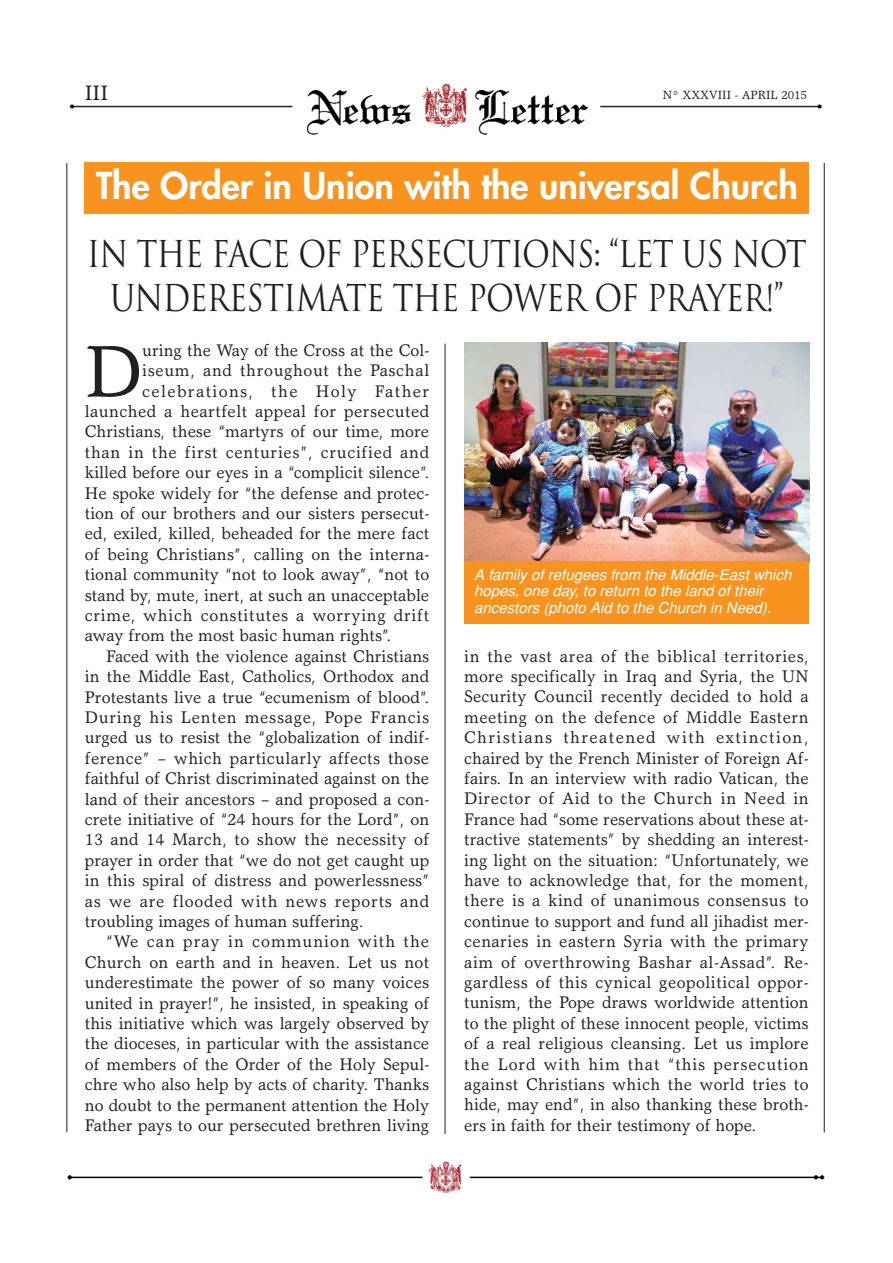
<style>
.page{position:relative;width:893px;height:1263px;background:#fff}
.page>*{position:absolute;margin:0;border:0;box-sizing:border-box;transform-origin:0 0}
.t1{font:73.65px "Garth Graphic";color:#231f20}
.t2{font:36px/43.5px "Trajan";letter-spacing:-.035em;color:#231f20;text-align:center;scale:.85 1}
.t3{font:800 36px "Futura";color:#fff}
.t4{font:21px "Garth Graphic";color:#231f20}
.t5{font:16.95px/20.4px "Garth Graphic";color:#231f20;text-align:justify}
.t6{font:16.95px "Garth Graphic";letter-spacing:.04em;color:#231f20}
.t7{font:16.95px "Garth Graphic";letter-spacing:.025em;color:#231f20}
.t8{font:16.95px "Garth Graphic";letter-spacing:.045em;color:#231f20}
.t9{font:16.95px "Garth Graphic";letter-spacing:.06em;color:#231f20}
.t10{font:16.95px "Garth Graphic";letter-spacing:.08em;color:#231f20}
.t11{font:italic 15px/16.5px "Helvetica";color:#fff}
.t12{font:12px "Garth Graphic";color:#231f20}
</style>
<div class="page">
<hr style="left:67px;top:163px;width:1px;height:969px;background:#231f20">
<hr style="left:824px;top:163px;width:1px;height:969px;background:#231f20">
<img style="left:69px;top:83px;width:753px;height:52px">
<img style="left:67px;top:1159px;width:758px;height:34px">
<img style="left:428px;top:1159px;width:35px;height:33px">
<hr style="left:445px;top:344px;width:1px;height:790px;background:#231f20">
<div style="left:85px;top:163px;width:724px;height:51px;background:#f7931e"></div>
<img style="left:465px;top:342px;width:344px;height:219px">
<div style="left:465px;top:561px;width:344px;height:62px;background:#f7931e"></div>
<p class="t4" style="left:85px;top:85px;width:25px">III</p>
<p class="t12" style="left:663px;top:91px;width:146px">N° XXXVIII - APRIL 2015</p>
<h2 class="t3" style="left:96px;top:168px;width:703px">The Order in Union with the universal Church</h2>
<h2 class="t2" style="left:87px;top:233px;width:849px">IN THE FACE OF PERSECUTIONS: “LET US NOT<br>UNDERESTIMATE THE POWER OF PRAYER!”</h2>
<h1 class="t1" style="left:85px;top:344px;width:59px">D</h1>
<p class="t5" style="left:142px;top:341px;width:289px">uring the Way of the Cross at the Col-</p>
<p class="t6" style="left:142px;top:364px;width:289px">iseum, and throughout the Paschal</p>
<p class="t10" style="left:142px;top:384px;width:289px">celebrations, the Holy Father</p>
<p class="t7" style="left:85px;top:405px;width:346px">launched a heartfelt appeal for persecuted</p>
<p class="t5" style="left:85px;top:423px;width:346px">Christians, these “martyrs of our time, more</p>
<p class="t6" style="left:85px;top:445px;width:346px">than in the first centuries”, crucified and</p>
<p class="t5" style="left:85px;top:464px;width:346px">killed before our eyes in a “complicit silence”.</p>
<p class="t5" style="left:85px;top:484px;width:346px">He spoke widely for “the defense and protec-</p>
<p class="t5" style="left:85px;top:505px;width:346px">tion of our brothers and our sisters persecut-</p>
<p class="t5" style="left:85px;top:525px;width:346px">ed, exiled, killed, beheaded for the mere fact</p>
<p class="t5" style="left:85px;top:545px;width:346px">of being Christians”, calling on the interna-</p>
<p class="t5" style="left:85px;top:566px;width:346px">tional community “not to look away”, “not to</p>
<p class="t5" style="left:85px;top:586px;width:346px">stand by, mute, inert, at such an unacceptable</p>
<p class="t6" style="left:85px;top:609px;width:346px">crime, which constitutes a worrying drift</p>
<p class="t5" style="left:85px;top:627px;width:308px">away from the most basic human rights”.</p>
<p class="t5" style="left:106px;top:647px;width:325px">Faced with the violence against Christians</p>
<p class="t5" style="left:85px;top:668px;width:346px">in the Middle East, Catholics, Orthodox and</p>
<p class="t5" style="left:85px;top:688px;width:346px">Protestants live a true “ecumenism of blood”.</p>
<p class="t8" style="left:85px;top:711px;width:346px">During his Lenten message, Pope Francis</p>
<p class="t5" style="left:85px;top:729px;width:346px">urged us to resist the “globalization of indif-</p>
<p class="t7" style="left:85px;top:751px;width:346px">ference” – which particularly affects those</p>
<p class="t5" style="left:85px;top:770px;width:346px">faithful of Christ discriminated against on the</p>
<p class="t5" style="left:85px;top:790px;width:346px">land of their ancestors – and proposed a con-</p>
<p class="t5" style="left:85px;top:811px;width:346px">crete initiative of “24 hours for the Lord”, on</p>
<p class="t5" style="left:85px;top:831px;width:346px">13 and 14 March, to show the necessity of</p>
<p class="t5" style="left:85px;top:851px;width:346px">prayer in order that “we do not get caught up</p>
<p class="t5" style="left:85px;top:872px;width:346px">in this spiral of distress and powerlessness”</p>
<p class="t8" style="left:85px;top:894px;width:346px">as we are flooded with news reports and</p>
<p class="t5" style="left:85px;top:913px;width:280px">troubling images of human suffering.</p>
<p class="t9" style="left:106px;top:935px;width:325px">“We can pray in communion with the</p>
<p class="t5" style="left:85px;top:953px;width:346px">Church on earth and in heaven. Let us not</p>
<p class="t5" style="left:85px;top:974px;width:346px">underestimate the power of so many voices</p>
<p class="t5" style="left:85px;top:994px;width:346px">united in prayer!”, he insisted, in speaking of</p>
<p class="t5" style="left:85px;top:1015px;width:346px">this initiative which was largely observed by</p>
<p class="t5" style="left:85px;top:1035px;width:346px">the dioceses, in particular with the assistance</p>
<p class="t5" style="left:85px;top:1055px;width:346px">of members of the Order of the Holy Sepul-</p>
<p class="t5" style="left:85px;top:1076px;width:346px">chre who also help by acts of charity. Thanks</p>
<p class="t5" style="left:85px;top:1096px;width:346px">no doubt to the permanent attention the Holy</p>
<p class="t5" style="left:85px;top:1117px;width:346px">Father pays to our persecuted brethren living</p>
<p class="t11" style="left:474px;top:567px;width:322px">A family of refugees from the Middle-East which hopes, one day, to return to the land of their ancestors (photo Aid to the Church in Need).</p>
<p class="t5" style="left:464px;top:647px;width:346px">in the vast area of the biblical territories, more specifically in Iraq and Syria, the UN Security Council recently decided to hold a meeting on the defence of Middle Eastern Christians threatened with extinction, chaired by the French Minister of Foreign Af&shy;fairs. In an interview with radio Vatican, the Director of Aid to the Church in Need in France had “some reservations about these at&shy;tractive statements” by shedding an interest&shy;ing light on the situation: “Unfortunately, we have to acknowledge that, for the moment, there is a kind of unanimous consensus to continue to support and fund all jihadist mer&shy;cenaries in eastern Syria with the primary aim of overthrowing Bashar al-Assad”. Re&shy;gardless of this cynical geopolitical oppor&shy;tunism, the Pope draws worldwide attention to the plight of these innocent people, victims of a real religious cleansing. Let us implore the Lord with him that “this persecution against Christians which the world tries to hide, may end”, in also thanking these broth&shy;ers in faith for their testimony of hope.</p>
</div>
